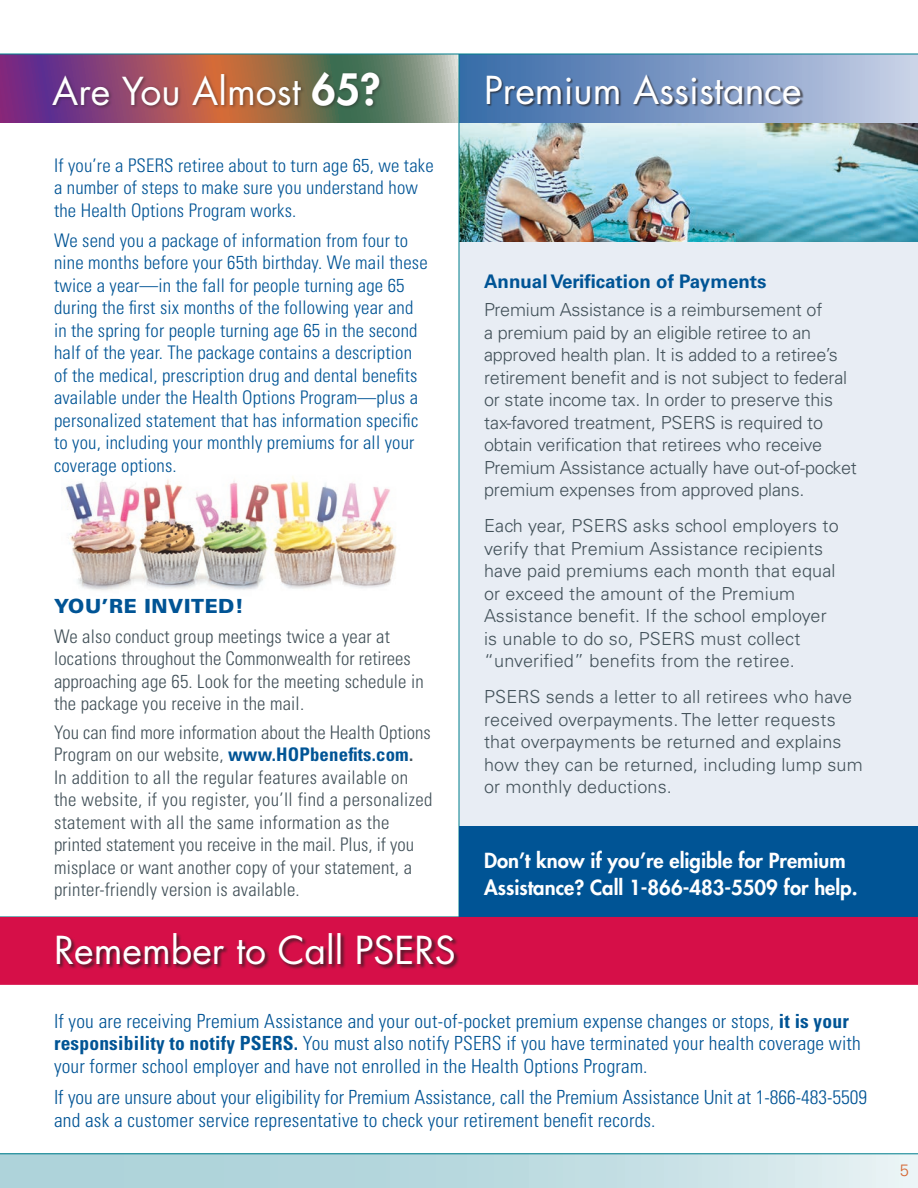
<style>
.page{position:relative;width:918px;height:1188px;background:#fff}
.page>*{position:absolute;margin:0;border:0;box-sizing:border-box;transform-origin:0 0}
.t1{font:37.5px "Futura Std";color:#fff}
.t2{font:800 20.25px/27px "Futura Std";color:#fff}
.t3{font:300 condensed 19.5px/22.5px "Univers LT Std";letter-spacing:.01em;color:#005495}
.t4{font:900 19.5px "Univers LT Std";letter-spacing:.03em;color:#005495}
.t5{font:300 condensed 18.75px/22.5px "Univers LT Std";letter-spacing:.01em;color:#005495}
.t6{font:300 condensed 18.75px/22.5px "Univers LT Std";letter-spacing:.01em;color:#425159}
.t7{font:700 18.75px "Univers LT Std";color:#005495}
.t8{font:300 18px/22.5px "Univers LT Std";letter-spacing:.01em;color:#425159}
.t9{font:300 18px/22.5px "Univers LT Std";letter-spacing:-.01em;color:#425159}
.t10{font:300 16.5px "Univers LT Std";color:#d56a37}
.s1{font-weight:800;font-size:42px}
.s2{font-weight:700;color:#005495}
.s3{font-weight:700}
</style>
<div class="page">
<div style="left:459px;top:54px;width:459px;height:884px;background:#e8edf4"></div>
<img style="left:460px;top:122px;width:458px;height:119px">
<svg style="left:0;top:55px;width:459px;height:67px"></svg>
<div style="left:459px;top:54px;width:459px;height:68px;background:linear-gradient(to right,#3568a6,#c8cee6)"></div>
<hr style="left:459px;top:54px;width:1px;height:905px;background:#007f8d">
<div style="left:0;top:1154px;width:918px;height:34px;background:linear-gradient(to right,#a2cdd4,#dcecef)"></div>
<hr style="left:0;top:54px;width:918px;height:1px;background:#007f8d">
<hr style="left:0;top:1153px;width:918px;height:1px;background:#007f8d">
<div style="left:51px;top:71px;width:333px;height:39px;background:#231f20;opacity:.45"></div>
<div style="left:487px;top:74px;width:316px;height:33px;background:#231f20;opacity:.65"></div>
<img style="left:66px;top:476px;width:331px;height:115px">
<div style="left:459px;top:826px;width:459px;height:107px;background:#005495"></div>
<div style="left:0;top:917px;width:918px;height:68px;background:#d60f48"></div>
<div style="left:57px;top:934px;width:403px;height:37px;background:#231f20;opacity:.75"></div>
<p class="t1" style="left:52px;top:67px;width:330px">Are You Almost <span class="s1">65?</span></p>
<p class="t1" style="left:484px;top:66px;width:319px">Premium Assistance</p>
<p class="t5" style="left:54px;top:154px;width:381px">If you’re a PSERS retiree about to turn age 65, we take a number of steps to make sure you understand how the Health Options Program works.</p>
<p class="t5" style="left:54px;top:229px;width:375px">We send you a package of information from four to nine months before your 65th birthday. We mail these twice a year—in the fall for people turning age 65 during the frst six months of the following year and in the spring for people turning age 65 in the second half of the year. The package contains a description of the medical, prescription drug and dental benefts available under the Health Options Program—plus a personalized statement that has information specifc</p>
<p class="t5" style="left:54px;top:432px;width:362px">to you, including your monthly premiums for all your coverage options.</p>
<p class="t4" style="left:54px;top:594px;width:191px">YOU’RE INVITED!</p>
<p class="t6" style="left:54px;top:625px;width:371px">We also conduct group meetings twice a year at locations throughout the Commonwealth for retirees approaching age 65. Look for the meeting schedule in the package you receive in the mail.</p>
<p class="t6" style="left:54px;top:721px;width:380px">You can fnd more information about the Health Options Program on our website, <span class="s2">www.HOPbenefts.com</span><span class="s3">.<br></span>In addition to all the regular features available on the website, if you register, you’ll find a personalized statement with all the same information as the printed statement you receive in the mail. Plus, if you misplace or want another copy of your statement, a printer-friendly version is available.</p>
<p class="t1" style="left:54px;top:926px;width:403px">Remember to Call PSERS</p>
<h2 class="t7" style="left:484px;top:270px;width:284px">Annual Verifcation of Payments</h2>
<p class="t9" style="left:484px;top:299px;width:374px">Premium Assistance is a reimbursement of<br>a premium paid by an eligible retiree to an approved health plan. It is added to a retiree’s retirement beneft and is not subject to federal or state income tax. In order to preserve this tax-favored treatment, PSERS is required to obtain verifcation that retirees who receive Premium Assistance actually have out-of-pocket premium expenses from approved plans.</p>
<p class="t8" style="left:484px;top:515px;width:356px">Each year, PSERS asks school employers to verify that Premium Assistance recipients have paid premiums each month that equal or exceed the amount of the Premium Assistance beneft. If the school employer is unable to do so, PSERS must collect “unverifed” benefts from the retiree.</p>
<p class="t8" style="left:484px;top:686px;width:380px">PSERS sends a letter to all retirees who have received overpayments. The letter requests that overpayments be returned and explains how they can be returned, including lump sum or monthly deductions.</p>
<p class="t2" style="left:484px;top:847px;width:375px">Don’t know if you’re eligible for Premium<br>Assistance? Call 1-866-483-5509 for help.</p>
<p class="t3" style="left:54px;top:1009px;width:808px">If you are receiving Premium Assistance and your out-of-pocket premium expense changes or stops, <span class="s3">it is your responsibility to notify PSERS.</span> You must also notify PSERS if you have terminated your health coverage with your former school employer and have not enrolled in the Health Options Program.</p>
<p class="t3" style="left:54px;top:1086px;width:815px">If you are unsure about your eligibility for Premium Assistance, call the Premium Assistance Unit at 1-866-483-5509 and ask a customer service representative to check your retirement beneft records.</p>
<p class="t10" style="left:900px;top:1160px;width:11px">5</p>
</div>
